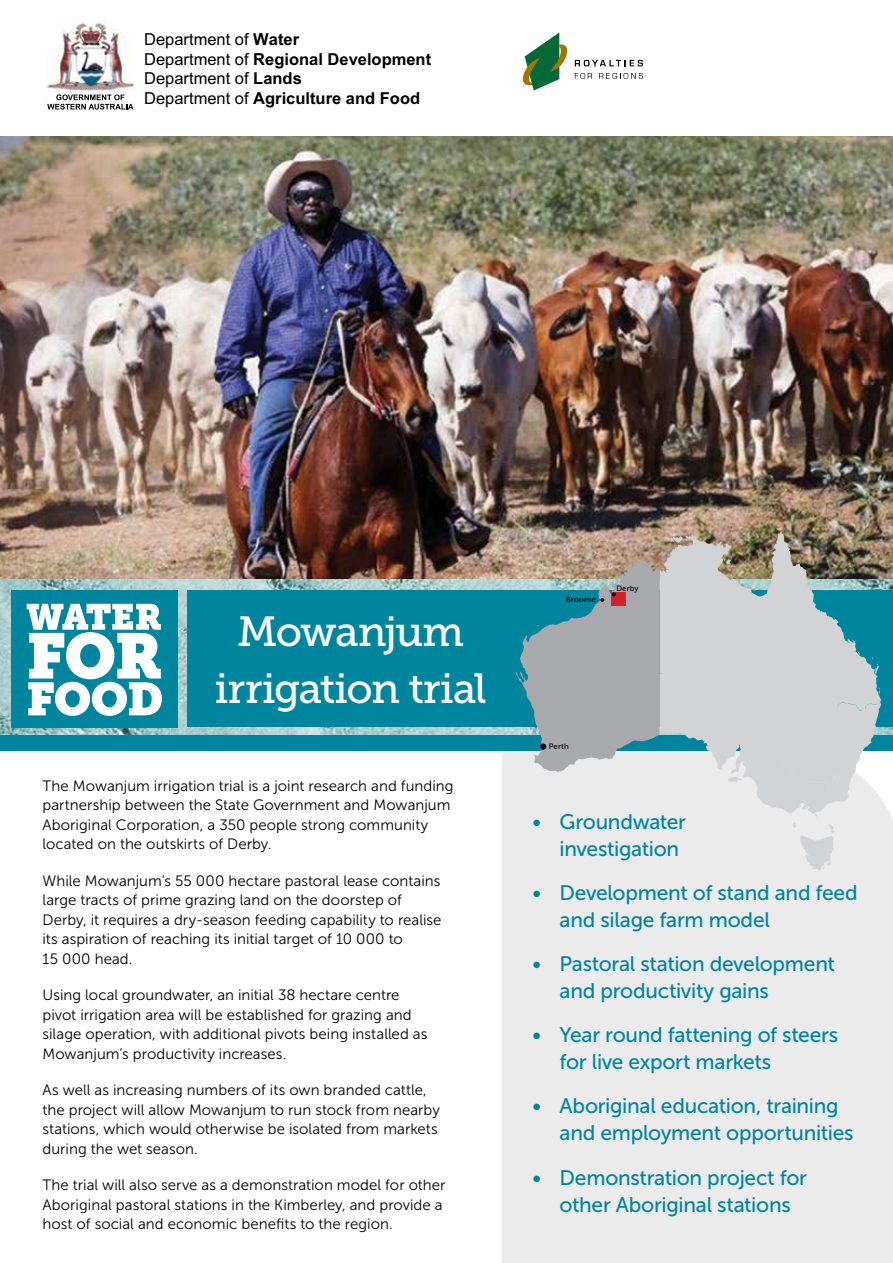
<style>
.page{position:relative;width:893px;height:1263px;background:#fff}
.page>*{position:absolute;margin:0;border:0;box-sizing:border-box;transform-origin:0 0}
.t1{font:42px/57.2px "Museo Slab 500";letter-spacing:-.03em;color:#fff;text-align:center}
.t2{font:21px/27px "Museo Sans 500";letter-spacing:-.015em;color:#00859e}
.t3{font:16.5px/19.5px "Arial";color:#000}
.t4{font:15px/19.5px "Museo Sans 300";letter-spacing:.005em;color:#000}
.t5{font:7.8px "Museo Sans 500";letter-spacing:.025em;color:#000}
.s1{font-weight:700}
</style>
<div class="page">
<div style="left:502px;top:750px;width:391px;height:513px;background:#ebebec"></div>
<img style="left:0;top:136px;width:893px;height:443px">
<svg style="left:522px;top:32px;width:46px;height:59px"></svg>
<svg style="left:575px;top:60px;width:68px;height:6px"></svg>
<svg style="left:575px;top:73px;width:17px;height:6px"></svg>
<svg style="left:599px;top:73px;width:44px;height:6px"></svg>
<svg style="left:47px;top:94px;width:86px;height:16px"></svg>
<img style="left:46px;top:20px;width:89px;height:71px">
<img style="left:0;top:579px;width:893px;height:156px">
<div style="left:187px;top:590px;width:706px;height:136px;background:#00859e"></div>
<div style="left:11px;top:590px;width:166px;height:137px;background:#00859e"></div>
<svg style="left:27px;top:604px;width:135px;height:112px"></svg>
<div style="left:0;top:735px;width:893px;height:15px;background:#00859e"></div>
<svg style="left:516px;top:531px;width:365px;height:339px;background:#bbc4c4"></svg>
<p class="t3" style="left:144px;top:30px;width:289px">Department of <span class="s1">Water<br></span>Department of <span class="s1">Regional Development<br></span>Department of <span class="s1">Lands<br></span>Department of <span class="s1">Agriculture and Food</span></p>
<h1 class="t1" style="left:215px;top:603px;width:274px">Mowanjum irrigation trial</h1>
<p class="t4" style="left:43px;top:776px;width:413px">The Mowanjum irrigation trial is a joint research and funding partnership between the State Government and Mowanjum Aboriginal Corporation, a 350 people strong community located on the outskirts of Derby.</p>
<p class="t4" style="left:43px;top:871px;width:400px">While Mowanjum’s 55 000 hectare pastoral lease contains large tracts of prime grazing land on the doorstep of Derby, it requires a dry-season feeding capability to realise its aspiration of reaching its initial target of 10 000 to<br>15 000 head.</p>
<p class="t4" style="left:43px;top:985px;width:386px">Using local groundwater, an initial 38 hectare centre pivot irrigation area will be established for grazing and silage operation, with additional pivots being installed as Mowanjum’s productivity increases.</p>
<p class="t4" style="left:43px;top:1080px;width:399px">As well as increasing numbers of its own branded cattle, the project will allow Mowanjum to run stock from nearby stations, which would otherwise be isolated from markets during the wet season.</p>
<p class="t4" style="left:43px;top:1175px;width:405px">The trial will also serve as a demonstration model for other<br>Aboriginal pastoral stations in the Kimberley, and provide a host of social and economic benefits to the region.</p>
<p class="t5" style="left:566px;top:595px;width:31px">Broome</p>
<p class="t5" style="left:616px;top:583px;width:24px">Derby</p>
<p class="t5" style="left:549px;top:742px;width:22px">Perth</p>
<h2 class="t2" style="left:560px;top:809px;width:128px;text-indent:-27px">• Groundwater investigation</h2>
<h2 class="t2" style="left:560px;top:880px;width:300px;text-indent:-27px">• Development of stand and feed and silage farm model</h2>
<h2 class="t2" style="left:560px;top:951px;width:277px;text-indent:-27px">• Pastoral station development and productivity gains</h2>
<h2 class="t2" style="left:560px;top:1022px;width:280px;text-indent:-27px">• Year round fattening of steers for live export markets</h2>
<h2 class="t2" style="left:560px;top:1093px;width:295px;text-indent:-27px">• Aboriginal education, training and employment opportunities</h2>
<h2 class="t2" style="left:533px;top:1164px;width:276px;text-align:center">• Demonstration project for other Aboriginal stations</h2>
</div>
